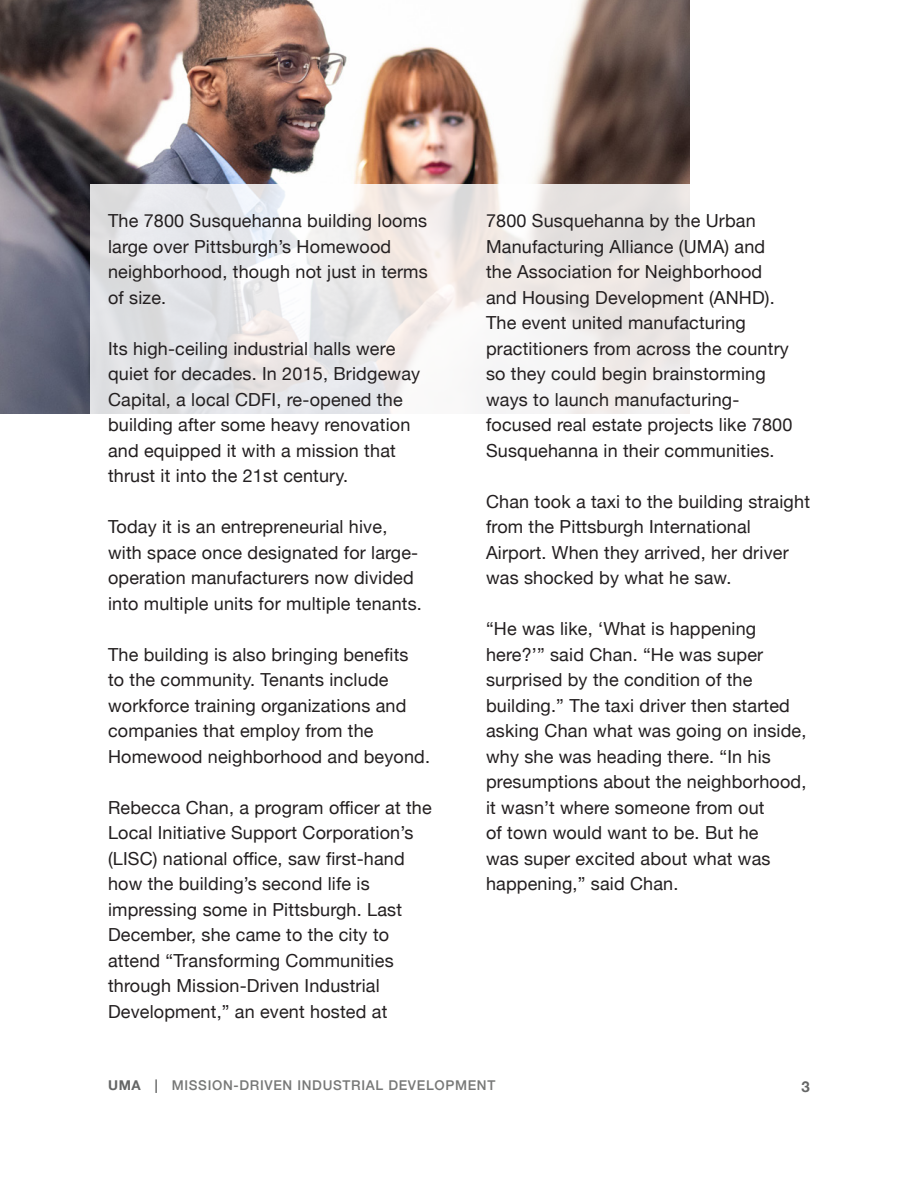
<style>
.page{position:relative;width:918px;height:1188px;background:#fff}
.page>*{position:absolute;margin:0;border:0;box-sizing:border-box;transform-origin:0 0}
.t1{font:18px/25.5px "Helvetica Neue";letter-spacing:.01em;color:#231f20}
.t2{font:700 15px "Helvetica Neue";color:#656666}
.t3{font:500 13.5px "Helvetica Neue";letter-spacing:.05em;color:#777877}
.s1{font-weight:700;color:#656666}
</style>
<div class="page">
<img style="left:0;top:0;width:690px;height:414px">
<svg style="left:90px;top:184px;width:600px;height:230px;fill:#eae7e8"></svg>
<p class="t1" style="left:108px;top:209px;width:321px">The 7800 Susquehanna building looms large over Pittsburgh’s Homewood neighborhood, though not just in terms of size.</p>
<p class="t1" style="left:108px;top:337px;width:314px">Its high-ceiling industrial halls were quiet for decades. In 2015, Bridgeway Capital, a local CDFI, re-opened the building after some heavy renovation and equipped it with a mission that thrust it into the 21st century.</p>
<p class="t1" style="left:108px;top:515px;width:315px">Today it is an entrepreneurial hive, with space once designated for large&shy;operation manufacturers now divided into multiple units for multiple tenants.</p>
<p class="t1" style="left:108px;top:643px;width:324px">The building is also bringing benefits<br>to the community. Tenants include workforce training organizations and companies that employ from the Homewood neighborhood and beyond.</p>
<p class="t1" style="left:108px;top:796px;width:325px">Rebecca Chan, a program officer at the Local Initiative Support Corporation’s (LISC) national office, saw first-hand how the building’s second life is impressing some in Pittsburgh. Last December, she came to the city to attend “Transforming Communities through Mission-Driven Industrial Development,” an event hosted at</p>
<p class="t1" style="left:486px;top:209px;width:308px">7800 Susquehanna by the Urban Manufacturing Alliance (UMA) and the Association for Neighborhood and Housing Development (ANHD).<br>The event united manufacturing practitioners from across the country so they could begin brainstorming ways to launch manufacturing&shy;focused real estate projects like 7800<br>Susquehanna in their communities.</p>
<p class="t1" style="left:486px;top:490px;width:326px">Chan took a taxi to the building straight from the Pittsburgh International Airport. When they arrived, her driver was shocked by what he saw.</p>
<p class="t1" style="left:486px;top:617px;width:322px">“He was like, ‘What is happening here?’” said Chan. “He was super surprised by the condition of the building.” The taxi driver then started asking Chan what was going on inside, why she was heading there. “In his presumptions about the neighborhood, it wasn’t where someone from out<br>of town would want to be. But he<br>was super excited about what was happening,” said Chan.</p>
<p class="t3" style="left:108px;top:1075px;width:389px"><span class="s1">UMA |</span> MISSION-DRIVEN INDUSTRIAL DEVELOPMENT</p>
<p class="t2" style="left:802px;top:1075px;width:10px">3</p>
</div>
